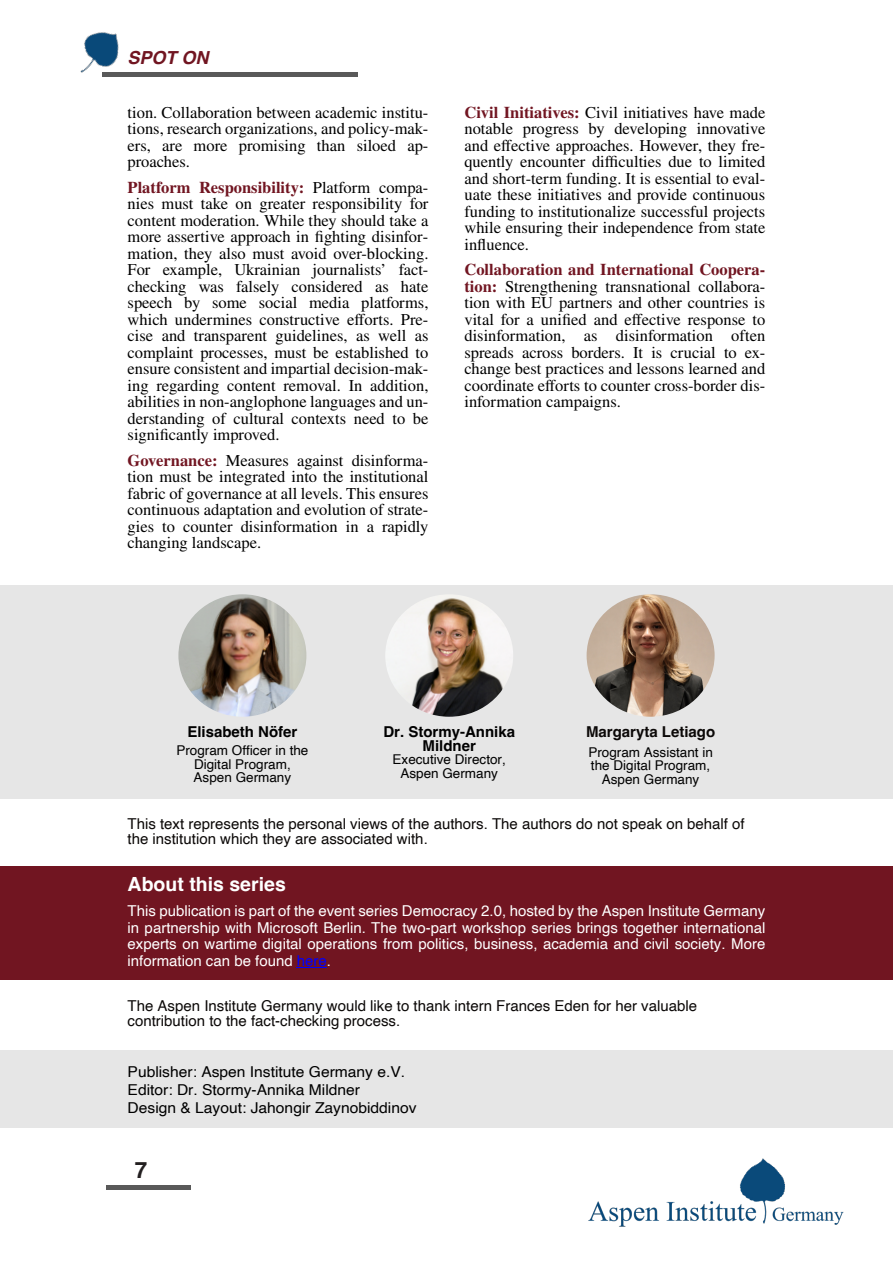
<style>
.page{position:relative;width:893px;height:1263px;background:#fff}
.page>*{position:absolute;margin:0;border:0;box-sizing:border-box;transform-origin:0 0}
.t1{font:700 22.5px "Helvetica";color:#231f20}
.t2{font:700 19.5px "Helvetica";color:#fff}
.t3{font:italic 700 18px "Helvetica";color:#711521}
.t4{font:16.5px/16.5px "STIX General";color:#000;text-align:justify}
.t5{font:15px/16.5px "Helvetica";color:#fff;text-align:justify}
.t6{font:15px/15px "Helvetica";color:#0b0807}
.t7{font:15px/18px "Helvetica";color:#000;scale:1.04 1}
.t8{font:700 15px/13.5px "Helvetica";color:#000;text-align:center}
.t9{font:700 15px "Helvetica";color:#0b0807}
.t10{font:13.5px/13.5px "Helvetica";color:#000;text-align:center}
.s1{font-weight:700;color:#711521}
.s2{color:#00f}
</style>
<div class="page">
<div style="left:0;top:585px;width:893px;height:214px;background:#e6e6e6"></div>
<img style="left:178px;top:594px;width:128px;height:123px;border-radius:50%">
<img style="left:385px;top:594px;width:128px;height:123px;border-radius:50%">
<img style="left:587px;top:594px;width:128px;height:123px;border-radius:50%">
<div style="left:0;top:866px;width:893px;height:113px;background:#711521"></div>
<hr style="left:297px;top:967px;width:30px;height:1px;background:#00f">
<img style="left:588px;top:1158px;width:256px;height:69px">
<div style="left:106px;top:1185px;width:84px;height:5px;background:#595959"></div>
<div style="left:0;top:1050px;width:893px;height:78px;background:#e6e6e6"></div>
<div style="left:102px;top:72px;width:255px;height:5px;background:#595959"></div>
<img style="left:80px;top:32px;width:39px;height:41px">
<p class="t3" style="left:128px;top:51px;width:82px">SPOT ON</p>
<p class="t4" style="left:128px;top:105px;width:302px">tion. Collaboration between academic institu‐ tions, research organizations, and policy-mak‐ ers, are more promising than siloed ap‐ proaches.</p>
<p class="t4" style="left:128px;top:180px;width:302px"><span class="s1">Platform Responsibility:</span> Platform compa‐ nies must take on greater responsibility for content moderation. While they should take a more assertive approach in fighting disinfor‐ mation, they also must avoid over-blocking.<br>For example, Ukrainian journalists’ fact&shy;checking was falsely considered as hate speech by some social media platforms, which undermines constructive efforts. Pre‐ cise and transparent guidelines, as well as complaint processes, must be established to ensure consistent and impartial decision-mak‐ ing regarding content removal. In addition, abilities in non-anglophone languages and un‐ derstanding of cultural contexts need to be significantly improved.</p>
<p class="t4" style="left:128px;top:453px;width:302px"><span class="s1">Governance:</span> Measures against disinforma‐ tion must be integrated into the institutional fabric of governance at all levels. This ensures continuous adaptation and evolution of strate‐ gies to counter disinformation in a rapidly changing landscape.</p>
<p class="t4" style="left:464px;top:105px;width:302px"><span class="s1">Civil Initiatives:</span> Civil initiatives have made notable progress by developing innovative and effective approaches. However, they fre‐ quently encounter difficulties due to limited and short-term funding. It is essential to eval‐ uate these initiatives and provide continuous funding to institutionalize successful projects while ensuring their independence from state influence.</p>
<p class="t4" style="left:464px;top:263px;width:302px"><span class="s1">Collaboration and International Coopera‐ tion:</span> Strengthening transnational collabora‐ tion with EU partners and other countries is vital for a unified and effective response to disinformation, as disinformation often spreads across borders. It is crucial to ex‐ change best practices and lessons learned and coordinate efforts to counter cross-border dis‐ information campaigns.</p>
<p class="t8" style="left:383px;top:726px;width:133px">Dr. Stormy-Annika<br>Mildner</p>
<p class="t10" style="left:393px;top:754px;width:115px">Executive Director,<br>Aspen Germany</p>
<p class="t6" style="left:128px;top:817px;width:619px">This text represents the personal views of the authors. The authors do not speak on behalf of the institution which they are associated with.</p>
<p class="t2" style="left:128px;top:876px;width:160px">About this series</p>
<p class="t5" style="left:128px;top:903px;width:639px">This publication is part of the event series Democracy 2.0, hosted by the Aspen Institute Germany in partnership with Microsoft Berlin. The two-part workshop series brings together international experts on wartime digital operations from politics, business, academia and civil society. More information can be found <span class="s2">here</span>.</p>
<p class="t8" style="left:187px;top:726px;width:112px">Elisabeth Nöfer</p>
<p class="t10" style="left:176px;top:745px;width:134px">Program Officer in the<br>Digital Program,<br>Aspen Germany</p>
<p class="t9" style="left:586px;top:726px;width:131px">Margaryta Letiago</p>
<p class="t10" style="left:588px;top:746px;width:126px">Program Assistant in the Digital Program,<br>Aspen Germany</p>
<p class="t6" style="left:128px;top:999px;width:571px">The Aspen Institute Germany would like to thank intern Frances Eden for her valuable contribution to the fact-checking process.</p>
<p class="t7" style="left:128px;top:1063px;width:279px">Publisher: Aspen Institute Germany e.V.<br>Editor: Dr. Stormy-Annika Mildner<br>Design &amp; Layout: Jahongir Zaynobiddinov</p>
<h1 class="t1" style="left:135px;top:1161px;width:14px">7</h1>
</div>
